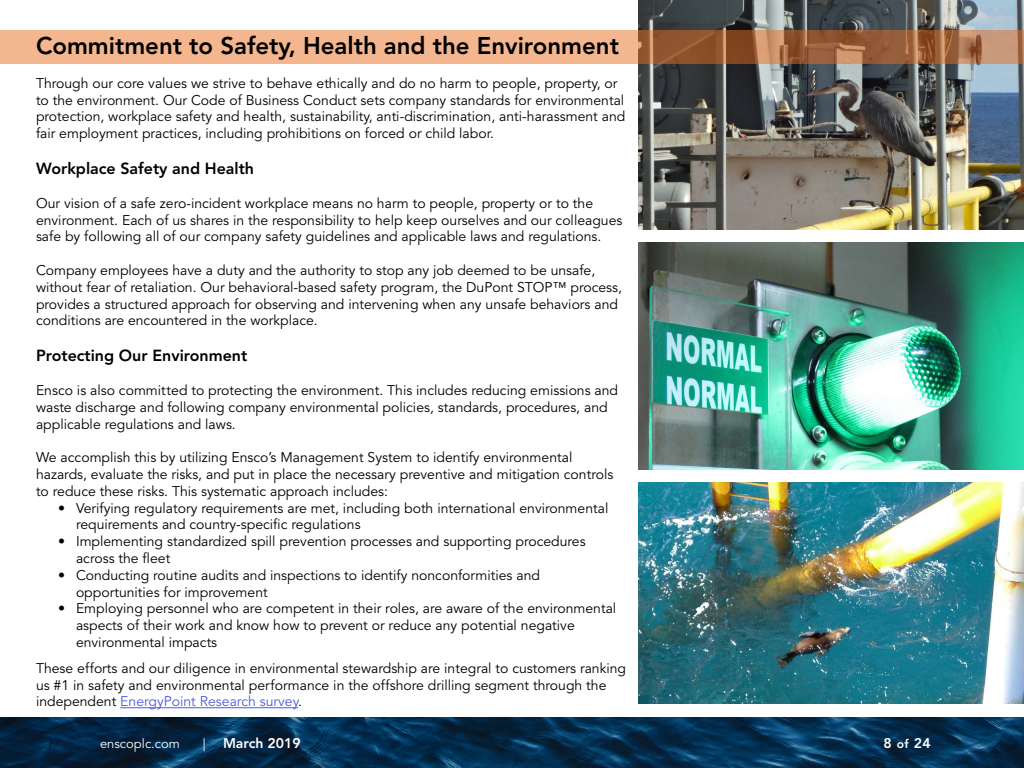
<style>
.page{position:relative;width:1024px;height:768px;background:#fff}
.page>*{position:absolute;margin:0;border:0;box-sizing:border-box;transform-origin:0 0}
.t1{font:800 24px "Avenir LT Std";color:#000}
.t2{font:800 16px "Avenir LT Std";color:#000}
.t3{font:14px/16.8px "Avenir LT Std";color:#000}
.t4{font:800 14px "Avenir LT Std";color:#fff}
.t5{font:13px "Avenir LT Std";color:#fff}
.s1{color:#4f5cd6}
.s2{font-weight:400;font-size:13px}
.s3{font-size:12px}
</style>
<div class="page">
<img style="left:0;top:717px;width:1024px;height:51px">
<img style="left:638px;top:0;width:386px;height:230px">
<img style="left:638px;top:242px;width:386px;height:228px">
<img style="left:638px;top:482px;width:386px;height:222px">
<svg style="left:0;top:30px;width:1024px;height:34px;fill:#f3b68f"></svg>
<hr style="left:120px;top:707px;width:178px;height:1px;background:#4f5cd6">
<p class="t1" style="left:36px;top:32px;width:585px">Commitment to Safety, Health and the Environment</p>
<p class="t3" style="left:36px;top:75px;width:591px">Through our core values we strive to behave ethically and do no harm to people, property, or to the environment. Our Code of Business Conduct sets company standards for environmental protection, workplace safety and health, sustainability, anti-discrimination, anti-harassment and fair employment practices, including prohibitions on forced or child labor.</p>
<p class="t2" style="left:36px;top:159px;width:220px">Workplace Safety and Health</p>
<p class="t3" style="left:36px;top:195px;width:588px">Our vision of a safe zero-incident workplace means no harm to people, property or to the environment. Each of us shares in the responsibility to help keep ourselves and our colleagues safe by following all of our company safety guidelines and applicable laws and regulations.</p>
<p class="t3" style="left:36px;top:262px;width:588px">Company employees have a duty and the authority to stop any job deemed to be unsafe, without fear of retaliation. Our behavioral-based safety program, the DuPont STOP™ process, provides a structured approach for observing and intervening when any unsafe behaviors and conditions are encountered in the workplace.</p>
<p class="t2" style="left:36px;top:346px;width:213px">Protecting Our Environment</p>
<p class="t3" style="left:36px;top:382px;width:584px">Ensco is also committed to protecting the environment. This includes reducing emissions and waste discharge and following company environmental policies, standards, procedures, and applicable regulations and laws.</p>
<p class="t3" style="left:36px;top:449px;width:579px">We accomplish this by utilizing Ensco’s Management System to identify environmental hazards, evaluate the risks, and put in place the necessary preventive and mitigation controls to reduce these risks. This systematic approach includes:</p>
<p class="t3" style="left:76px;top:500px;width:534px;text-indent:-18px">• Verifying regulatory requirements are met, including both international environmental requirements and country-specific regulations</p>
<p class="t3" style="left:76px;top:533px;width:511px;text-indent:-18px">• Implementing standardized spill prevention processes and supporting procedures across the fleet</p>
<p class="t3" style="left:76px;top:567px;width:466px;text-indent:-18px">• Conducting routine audits and inspections to identify nonconformities and opportunities for improvement</p>
<p class="t3" style="left:76px;top:601px;width:542px;text-indent:-18px">• Employing personnel who are competent in their roles, are aware of the environmental aspects of their work and know how to prevent or reduce any potential negative environmental impacts</p>
<p class="t3" style="left:36px;top:660px;width:592px">These efforts and our diligence in environmental stewardship are integral to customers ranking us #1 in safety and environmental performance in the offshore drilling segment through the independent <span class="s1">EnergyPoint Research survey</span>.</p>
<p class="t5" style="left:100px;top:736px;width:81px">enscoplc.com</p>
<p class="t4" style="left:203px;top:734px;width:99px"><span class="s2">|</span> March 2019</p>
<p class="t4" style="left:884px;top:735px;width:49px">8 <span class="s3">of</span> 24</p>
</div>
